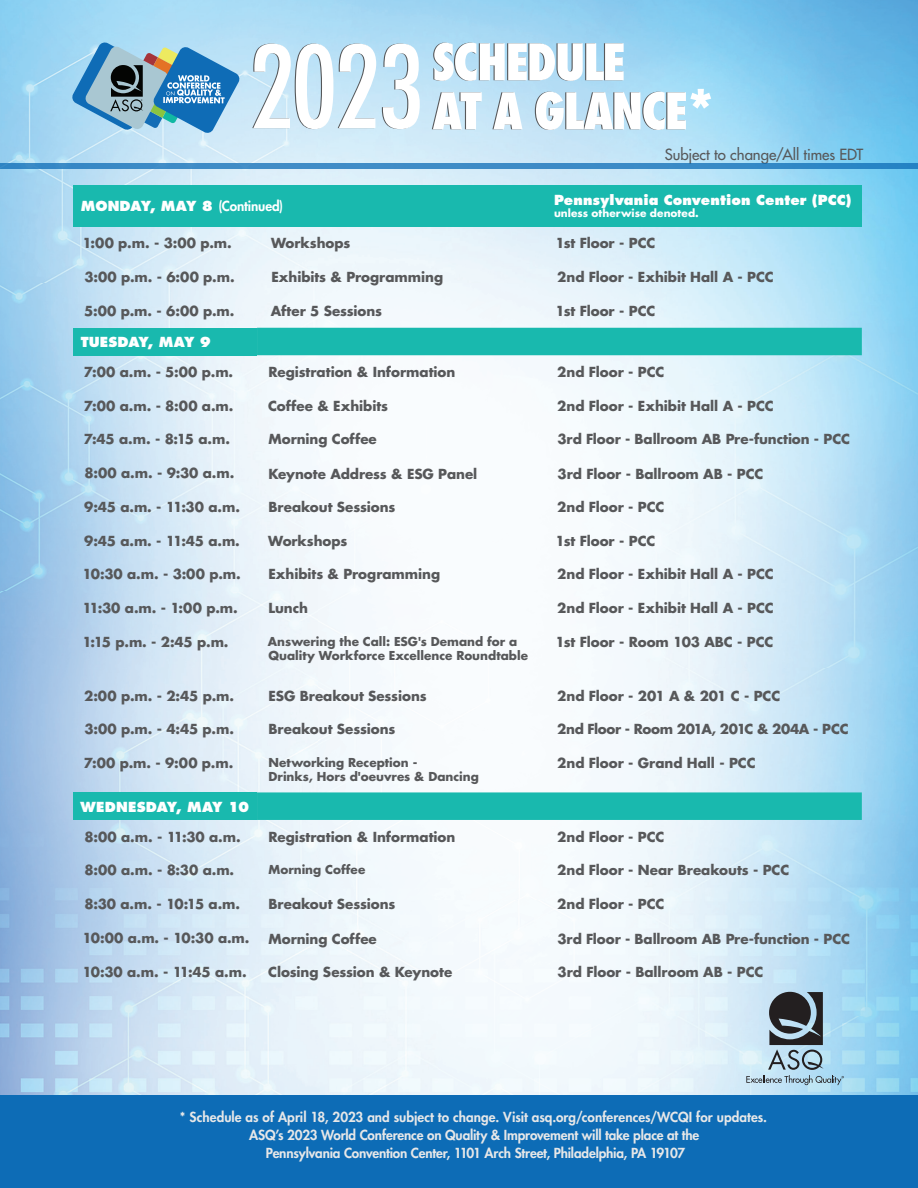
<style>
.page{position:relative;width:918px;height:1188px;background:#fff}
.page>*{position:absolute;margin:0;border:0;box-sizing:border-box;transform-origin:0 0}
.t1{font:500 condensed 110.85px "Futura";color:#555759}
.t2{font:500 15px "Futura Std";letter-spacing:-.005em;color:#57585a}
._800_am_-_5_pm{font:700 13.5px "Futura Std";letter-spacing:-.005em;color:#57585a}
.t3{font:800 13.5px/18px "Futura Std";letter-spacing:-.01em;color:#e6e7e8;text-align:center}
.MONDAY-MAY-5-2022{font:800 13.5px "Futura Std";letter-spacing:.01em;color:#fff}
._800_am_-_5_pm-2{font:800 13.5px "Futura Std";letter-spacing:.01em;color:#fff}
._800_am_-_5_pm-3{font:700 13.5px "Futura Std";letter-spacing:-.025em;color:#57585a}
.Smaller_version_of_t{font:700 12px/14.4px "Futura Std";color:#57585a}
._800_am_-_5_pm-4{font:700 10.5px "Futura Std";letter-spacing:.005em;color:#fff}
.s1{font-style:inherit}
</style>
<div class="page">
<img style="left:0;top:0;width:918px;height:1095px">
<svg style="left:433px;top:43px;width:191px;height:38px"></svg>
<svg style="left:432px;top:92px;width:50px;height:37px"></svg>
<svg style="left:492px;top:92px;width:30px;height:37px"></svg>
<svg style="left:535px;top:89px;width:176px;height:41px"></svg>
<svg style="left:71px;top:42px;width:169px;height:92px"></svg>
<svg style="left:0;top:163px;width:918px;height:5px;fill:#3c8ac6"></svg>
<div style="left:0;top:1095px;width:918px;height:93px;background:#0d6cb6"></div>
<svg style="left:746px;top:992px;width:98px;height:93px"></svg>
<div style="left:73px;top:185px;width:473px;height:41px;background:#19b9ae"></div>
<div style="left:546px;top:185px;width:316px;height:41px;background:#19b9ae"></div>
<div style="left:73px;top:328px;width:184px;height:27px;background:#19b9ae"></div>
<div style="left:257px;top:328px;width:605px;height:27px;background:#19b9ae"></div>
<div style="left:73px;top:792px;width:184px;height:28px;background:#19b9ae"></div>
<div style="left:257px;top:792px;width:605px;height:28px;background:#19b9ae"></div>
<p class="t1" style="left:248px;top:16px;width:177px">2023</p>
<p class="t2" style="left:665px;top:145px;width:200px">Subject to change/All times EDT</p>
<p class="MONDAY-MAY-5-2022" style="left:81px;top:198px;width:204px">MONDAY, MAY 8 <span class="s1">(Continued)</span></p>
<p class="_800_am_-_5_pm-2" style="left:554px;top:191px;width:299px">Pennsylvania Convention Center (PCC)</p>
<p class="_800_am_-_5_pm-4" style="left:554px;top:207px;width:146px">unless otherwise denoted.</p>
<p class="_800_am_-_5_pm" style="left:82px;top:234px;width:151px">1:00 p.m. - 3:00 p.m.</p>
<p class="_800_am_-_5_pm" style="left:271px;top:234px;width:81px">Workshops</p>
<p class="_800_am_-_5_pm" style="left:556px;top:234px;width:101px">1st Floor - PCC</p>
<p class="_800_am_-_5_pm" style="left:84px;top:268px;width:152px">3:00 p.m. - 6:00 p.m.</p>
<p class="_800_am_-_5_pm" style="left:271px;top:268px;width:173px">Exhibits &amp; Programming</p>
<p class="_800_am_-_5_pm" style="left:557px;top:268px;width:218px">2nd Floor - Exhibit Hall A - PCC</p>
<p class="_800_am_-_5_pm" style="left:84px;top:302px;width:152px">5:00 p.m. - 6:00 p.m.</p>
<p class="_800_am_-_5_pm" style="left:271px;top:302px;width:113px">After 5 Sessions</p>
<p class="_800_am_-_5_pm" style="left:556px;top:302px;width:101px">1st Floor - PCC</p>
<p class="MONDAY-MAY-5-2022" style="left:81px;top:333px;width:132px">TUESDAY, MAY 9</p>
<p class="_800_am_-_5_pm" style="left:84px;top:363px;width:151px">7:00 a.m. - 5:00 p.m.</p>
<p class="_800_am_-_5_pm" style="left:269px;top:363px;width:188px">Registration &amp; Information</p>
<p class="_800_am_-_5_pm" style="left:557px;top:363px;width:109px">2nd Floor - PCC</p>
<p class="_800_am_-_5_pm" style="left:84px;top:397px;width:151px">7:00 a.m. - 8:00 a.m.</p>
<p class="_800_am_-_5_pm" style="left:268px;top:397px;width:121px">Coffee &amp; Exhibits</p>
<p class="_800_am_-_5_pm" style="left:557px;top:397px;width:218px">2nd Floor - Exhibit Hall A - PCC</p>
<p class="_800_am_-_5_pm" style="left:84px;top:430px;width:148px">7:45 a.m. - 8:15 a.m.</p>
<p class="_800_am_-_5_pm" style="left:268px;top:430px;width:110px">Morning Coffee</p>
<p class="_800_am_-_5_pm" style="left:558px;top:430px;width:294px">3rd Floor - Ballroom AB Pre-function - PCC</p>
<p class="_800_am_-_5_pm" style="left:84px;top:464px;width:151px">8:00 a.m. - 9:30 a.m.</p>
<p class="_800_am_-_5_pm" style="left:269px;top:465px;width:210px">Keynote Address &amp; ESG Panel</p>
<p class="_800_am_-_5_pm" style="left:558px;top:465px;width:208px">3rd Floor - Ballroom AB - PCC</p>
<p class="_800_am_-_5_pm" style="left:84px;top:498px;width:157px">9:45 a.m. - 11:30 a.m.</p>
<p class="_800_am_-_5_pm" style="left:269px;top:498px;width:128px">Breakout Sessions</p>
<p class="_800_am_-_5_pm" style="left:557px;top:498px;width:109px">2nd Floor - PCC</p>
<p class="_800_am_-_5_pm" style="left:84px;top:532px;width:157px">9:45 a.m. - 11:45 a.m.</p>
<p class="_800_am_-_5_pm" style="left:268px;top:532px;width:81px">Workshops</p>
<p class="_800_am_-_5_pm" style="left:556px;top:532px;width:101px">1st Floor - PCC</p>
<p class="_800_am_-_5_pm" style="left:82px;top:565px;width:160px">10:30 a.m. - 3:00 p.m.</p>
<p class="_800_am_-_5_pm" style="left:269px;top:565px;width:173px">Exhibits &amp; Programming</p>
<p class="_800_am_-_5_pm" style="left:557px;top:565px;width:218px">2nd Floor - Exhibit Hall A - PCC</p>
<p class="_800_am_-_5_pm" style="left:82px;top:599px;width:157px">11:30 a.m. - 1:00 p.m.</p>
<p class="_800_am_-_5_pm" style="left:269px;top:599px;width:41px">Lunch</p>
<p class="_800_am_-_5_pm" style="left:557px;top:599px;width:218px">2nd Floor - Exhibit Hall A - PCC</p>
<p class="_800_am_-_5_pm" style="left:82px;top:633px;width:148px">1:15 p.m. - 2:45 p.m.</p>
<p class="Smaller_version_of_t" style="left:268px;top:634px;width:262px">Answering the Call: ESG's Demand for a<br>Quality Workforce Excellence Roundtable</p>
<p class="_800_am_-_5_pm" style="left:556px;top:633px;width:219px">1st Floor - Room 103 ABC - PCC</p>
<p class="_800_am_-_5_pm" style="left:84px;top:687px;width:151px">2:00 p.m. - 2:45 p.m.</p>
<p class="_800_am_-_5_pm" style="left:269px;top:687px;width:160px">ESG Breakout Sessions</p>
<p class="_800_am_-_5_pm" style="left:557px;top:687px;width:225px">2nd Floor - 201 A &amp; 201 C - PCC</p>
<p class="_800_am_-_5_pm" style="left:84px;top:720px;width:151px">3:00 p.m. - 4:45 p.m.</p>
<p class="_800_am_-_5_pm" style="left:269px;top:720px;width:128px">Breakout Sessions</p>
<p class="_800_am_-_5_pm-3" style="left:557px;top:720px;width:293px">2nd Floor - Room 201A, 201C &amp; 204A - PCC</p>
<p class="_800_am_-_5_pm" style="left:84px;top:754px;width:151px">7:00 p.m. - 9:00 p.m.</p>
<p class="Smaller_version_of_t" style="left:269px;top:755px;width:212px">Networking Reception -<br>Drinks, Hors d'oeuvres &amp; Dancing</p>
<p class="_800_am_-_5_pm" style="left:557px;top:754px;width:200px">2nd Floor - Grand Hall - PCC</p>
<p class="MONDAY-MAY-5-2022" style="left:80px;top:798px;width:171px">WEDNESDAY, MAY 10</p>
<p class="_800_am_-_5_pm" style="left:84px;top:828px;width:158px">8:00 a.m. - 11:30 a.m.</p>
<p class="_800_am_-_5_pm" style="left:269px;top:828px;width:188px">Registration &amp; Information</p>
<p class="_800_am_-_5_pm" style="left:557px;top:828px;width:109px">2nd Floor - PCC</p>
<p class="_800_am_-_5_pm" style="left:84px;top:861px;width:151px">8:00 a.m. - 8:30 a.m.</p>
<p class="Smaller_version_of_t" style="left:269px;top:862px;width:98px">Morning Coffee</p>
<p class="_800_am_-_5_pm" style="left:557px;top:861px;width:233px">2nd Floor - Near Breakouts - PCC</p>
<p class="_800_am_-_5_pm" style="left:84px;top:895px;width:157px">8:30 a.m. - 10:15 a.m.</p>
<p class="_800_am_-_5_pm" style="left:269px;top:895px;width:128px">Breakout Sessions</p>
<p class="_800_am_-_5_pm" style="left:557px;top:895px;width:109px">2nd Floor - PCC</p>
<p class="_800_am_-_5_pm" style="left:82px;top:929px;width:169px">10:00 a.m. - 10:30 a.m.</p>
<p class="_800_am_-_5_pm" style="left:268px;top:930px;width:110px">Morning Coffee</p>
<p class="_800_am_-_5_pm" style="left:558px;top:930px;width:294px">3rd Floor - Ballroom AB Pre-function - PCC</p>
<p class="_800_am_-_5_pm" style="left:82px;top:963px;width:166px">10:30 a.m. - 11:45 a.m.</p>
<p class="_800_am_-_5_pm" style="left:268px;top:963px;width:186px">Closing Session &amp; Keynote</p>
<p class="_800_am_-_5_pm" style="left:558px;top:963px;width:208px">3rd Floor - Ballroom AB - PCC</p>
<p class="t3" style="left:180px;top:1108px;width:589px">* Schedule as of April 18, 2023 and subject to change. Visit asq.org/conferences/WCQI for updates.<br>ASQ’s 2023 World Conference on Quality &amp; Improvement will take place at the<br>Pennsylvania Convention Center, 1101 Arch Street, Philadelphia, PA 19107</p>
</div>
